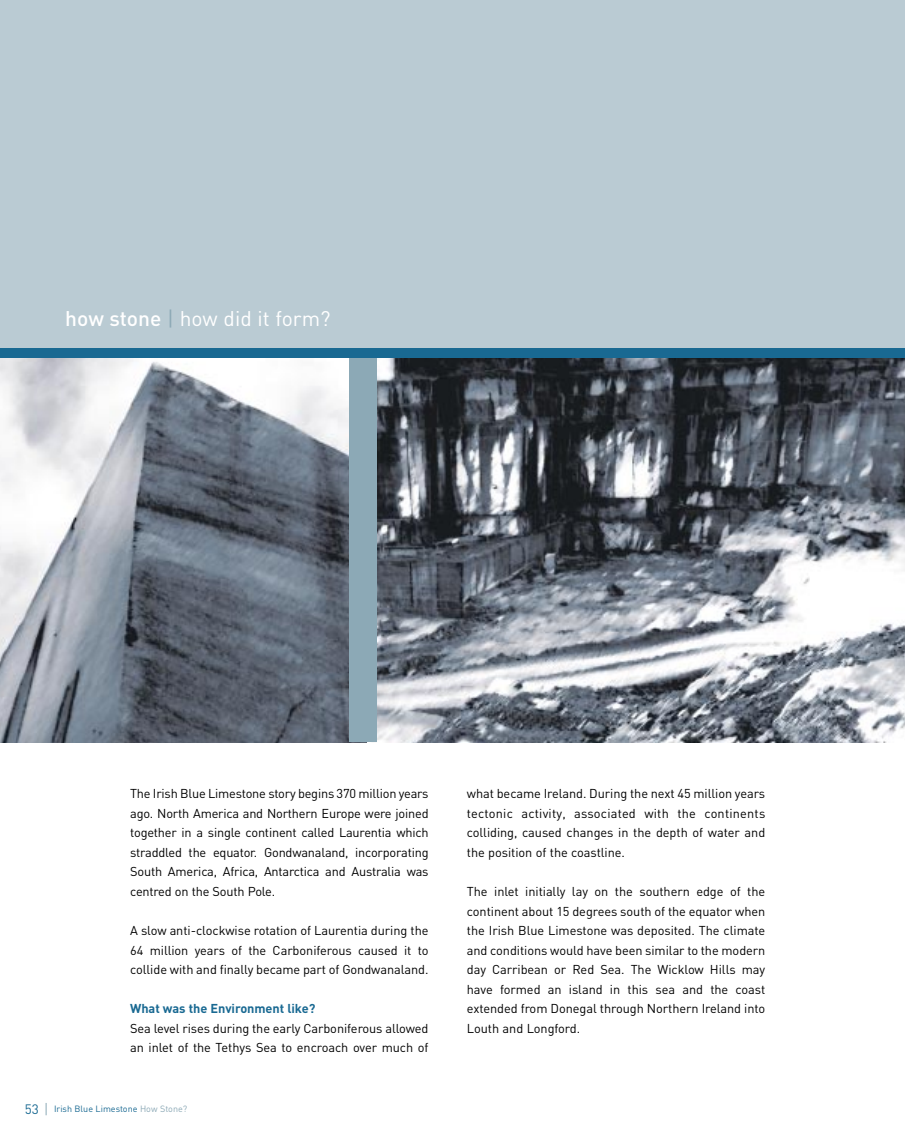
<style>
.page{position:relative;width:905px;height:1148px;background:#fff}
.page>*{position:absolute;margin:0;border:0;box-sizing:border-box;transform-origin:0 0}
.t1{font:21px "DIN";color:#fff}
.t2{font:12.75px/19.5px "DIN";letter-spacing:-.005em;color:#000;text-align:justify}
.t3{font:700 12.75px "DIN";letter-spacing:-.005em;color:#196992}
.t4{font:9px "DIN";color:#196992}
.s1{font-weight:500}
.s2{color:#8ca9b6}
.s3{font-size:13.5px}
</style>
<div class="page">
<div style="left:0;top:0;width:904px;height:378px;background:#bacbd3"></div>
<img style="left:376px;top:357px;width:528px;height:385px">
<img style="left:0;top:357px;width:349px;height:385px">
<div style="left:349px;top:352px;width:27px;height:390px;background:#8ca9b6"></div>
<svg style="left:46px;top:1103px;width:1px;height:12px"></svg>
<div style="left:0;top:348px;width:904px;height:9px;background:#196992"></div>
<h1 class="t1" style="left:65px;top:311px;width:267px"><span class="s1">how stone</span> <span class="s2">|</span> how did it form?</h1>
<p class="t2" style="left:130px;top:785px;width:300px">The Irish Blue Limestone story begins 370 million years ago. North America and Northern Europe were joined together in a single continent called Laurentia which straddled the equator. Gondwanaland, incorporating South America, Africa, Antarctica and Australia was centred on the South Pole.</p>
<p class="t2" style="left:130px;top:922px;width:300px">A slow anti-clockwise rotation of Laurentia during the 64 million years of the Carboniferous caused it to collide with and finally became part of Gondwanaland.</p>
<p class="t3" style="left:130px;top:1004px;width:187px">What was the Environment like?</p>
<p class="t2" style="left:130px;top:1019px;width:300px">Sea level rises during the early Carboniferous allowed an inlet of the Tethys Sea to encroach over much of</p>
<p class="t4" style="left:25px;top:1105px;width:164px"><span class="s3">53</span> Irish Blue Limestone <span class="s2">How Stone?</span></p>
<p class="t2" style="left:467px;top:785px;width:300px">what became Ireland. During the next 45 million years tectonic activity, associated with the continents colliding, caused changes in the depth of water and the position of the coastline.</p>
<p class="t2" style="left:467px;top:883px;width:300px">The inlet initially lay on the southern edge of the continent about 15 degrees south of the equator when the Irish Blue Limestone was deposited. The climate and conditions would have been similar to the modern day Carribean or Red Sea. The Wicklow Hills may have formed an island in this sea and the coast extended from Donegal through Northern Ireland into Louth and Longford.</p>
</div>
